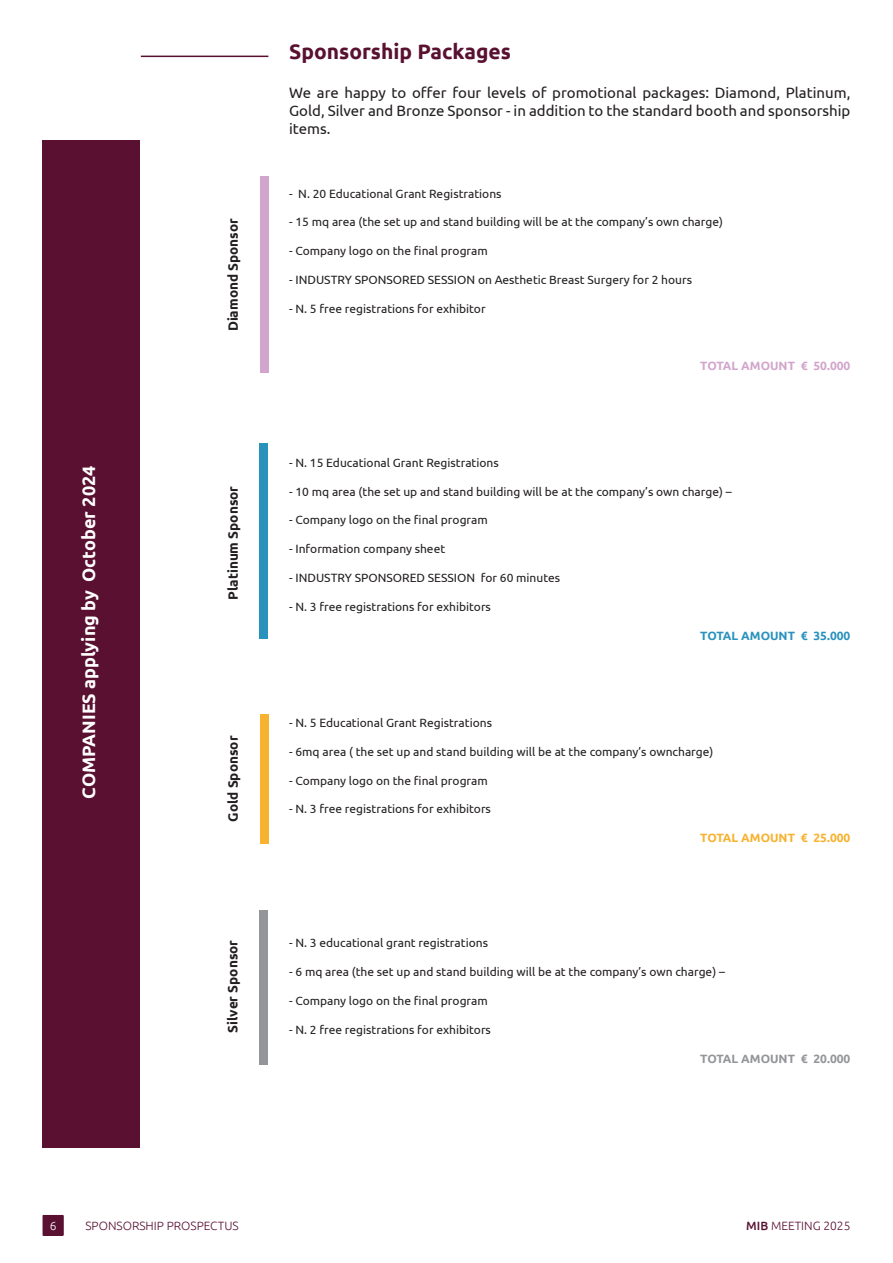
<style>
.page{position:relative;width:893px;height:1263px;background:#fff}
.page>*{position:absolute;margin:0;border:0;box-sizing:border-box;transform-origin:0 0}
.t1{font:700 21px "Ubuntu";color:#591031}
.t2{font:700 18px "Ubuntu";color:#fff}
.t3{font:15px/18px "Ubuntu";color:#231f20;text-align:justify}
.t4{font:700 13.5px "Ubuntu";color:#231f20}
.t5{font:12px "Ubuntu";color:#231f20}
.t6{font:300 12px "Ubuntu";color:#591031}
.t7{font:700 12px "Ubuntu";color:#d2a6cc}
.t8{font:700 12px "Ubuntu";color:#2992bc}
.t9{font:700 12px "Ubuntu";color:#939598}
.t10{font:700 12px "Ubuntu";color:#f7b22f}
.t11{font:300 12px "Ubuntu";color:#fff}
.s1{font-weight:500}
</style>
<div class="page">
<div style="left:42px;top:1215px;width:22px;height:21px;background:#591031"></div>
<hr style="left:141px;top:56px;width:127px;height:1px;background:#591031">
<div style="left:259px;top:443px;width:9px;height:196px;background:#2992bc"></div>
<div style="left:260px;top:176px;width:9px;height:197px;background:#d2a6cc"></div>
<div style="left:260px;top:910px;width:8px;height:154px;background:#939598"></div>
<div style="left:43px;top:140px;width:97px;height:1008px;background:#591031"></div>
<div style="left:260px;top:714px;width:9px;height:129px;background:#f7b22f"></div>
<p class="t1" style="left:289px;top:39px;width:223px">Sponsorship Packages</p>
<p class="t2" style="left:78px;top:799px;width:334px;rotate:-90deg">COMPANIES applying by October 2024</p>
<p class="t4" style="left:225px;top:331px;width:115px;rotate:-90deg">Diamond Sponsor</p>
<p class="t4" style="left:225px;top:600px;width:115px;rotate:-90deg">Platinum Sponsor</p>
<p class="t4" style="left:225px;top:822px;width:87px;rotate:-90deg">Gold Sponsor</p>
<p class="t4" style="left:225px;top:1032px;width:94px;rotate:-90deg">Silver Sponsor</p>
<p class="t3" style="left:289px;top:83px;width:563px">We are happy to offer four levels of promotional packages: Diamond, Platinum, Gold, Silver and Bronze Sponsor - in addition to the standard booth and sponsorship items.</p>
<p class="t5" style="left:289px;top:186px;width:214px">- N. 20 Educational Grant Registrations</p>
<p class="t5" style="left:289px;top:215px;width:435px">- 15 mq area (the set up and stand building will be at the company’s own charge)</p>
<p class="t5" style="left:289px;top:244px;width:200px">- Company logo on the final program</p>
<p class="t5" style="left:289px;top:272px;width:404px">- INDUSTRY SPONSORED SESSION on Aesthetic Breast Surgery for 2 hours</p>
<p class="t5" style="left:289px;top:301px;width:198px">- N. 5 free registrations for exhibitor</p>
<p class="t7" style="left:700px;top:359px;width:152px">TOTAL AMOUNT € 50.000</p>
<p class="t5" style="left:289px;top:455px;width:211px">- N. 15 Educational Grant Registrations</p>
<p class="t5" style="left:289px;top:484px;width:444px">- 10 mq area (the set up and stand building will be at the company’s own charge) –</p>
<p class="t5" style="left:289px;top:513px;width:200px">- Company logo on the final program</p>
<p class="t5" style="left:289px;top:542px;width:158px">- Information company sheet</p>
<p class="t5" style="left:289px;top:570px;width:272px">- INDUSTRY SPONSORED SESSION for 60 minutes</p>
<p class="t5" style="left:289px;top:599px;width:203px">- N. 3 free registrations for exhibitors</p>
<p class="t8" style="left:700px;top:628px;width:152px">TOTAL AMOUNT € 35.000</p>
<p class="t5" style="left:289px;top:715px;width:204px">- N. 5 Educational Grant Registrations</p>
<p class="t5" style="left:289px;top:744px;width:426px">- 6mq area ( the set up and stand building will be at the company’s owncharge)</p>
<p class="t5" style="left:289px;top:773px;width:200px">- Company logo on the final program</p>
<p class="t5" style="left:289px;top:802px;width:203px">- N. 3 free registrations for exhibitors</p>
<p class="t10" style="left:700px;top:831px;width:152px">TOTAL AMOUNT € 25.000</p>
<p class="t5" style="left:289px;top:936px;width:200px">- N. 3 educational grant registrations</p>
<p class="t5" style="left:289px;top:964px;width:437px">- 6 mq area (the set up and stand building will be at the company’s own charge) –</p>
<p class="t5" style="left:289px;top:993px;width:200px">- Company logo on the final program</p>
<p class="t5" style="left:289px;top:1022px;width:203px">- N. 2 free registrations for exhibitors</p>
<p class="t9" style="left:700px;top:1051px;width:152px">TOTAL AMOUNT € 20.000</p>
<p class="t11" style="left:50px;top:1218px;width:8px">6</p>
<p class="t6" style="left:85px;top:1218px;width:155px">SPONSORSHIP PROSPECTUS</p>
<p class="t6" style="left:746px;top:1218px;width:106px"><span class="s1">MIB</span> MEETING 2025</p>
</div>
